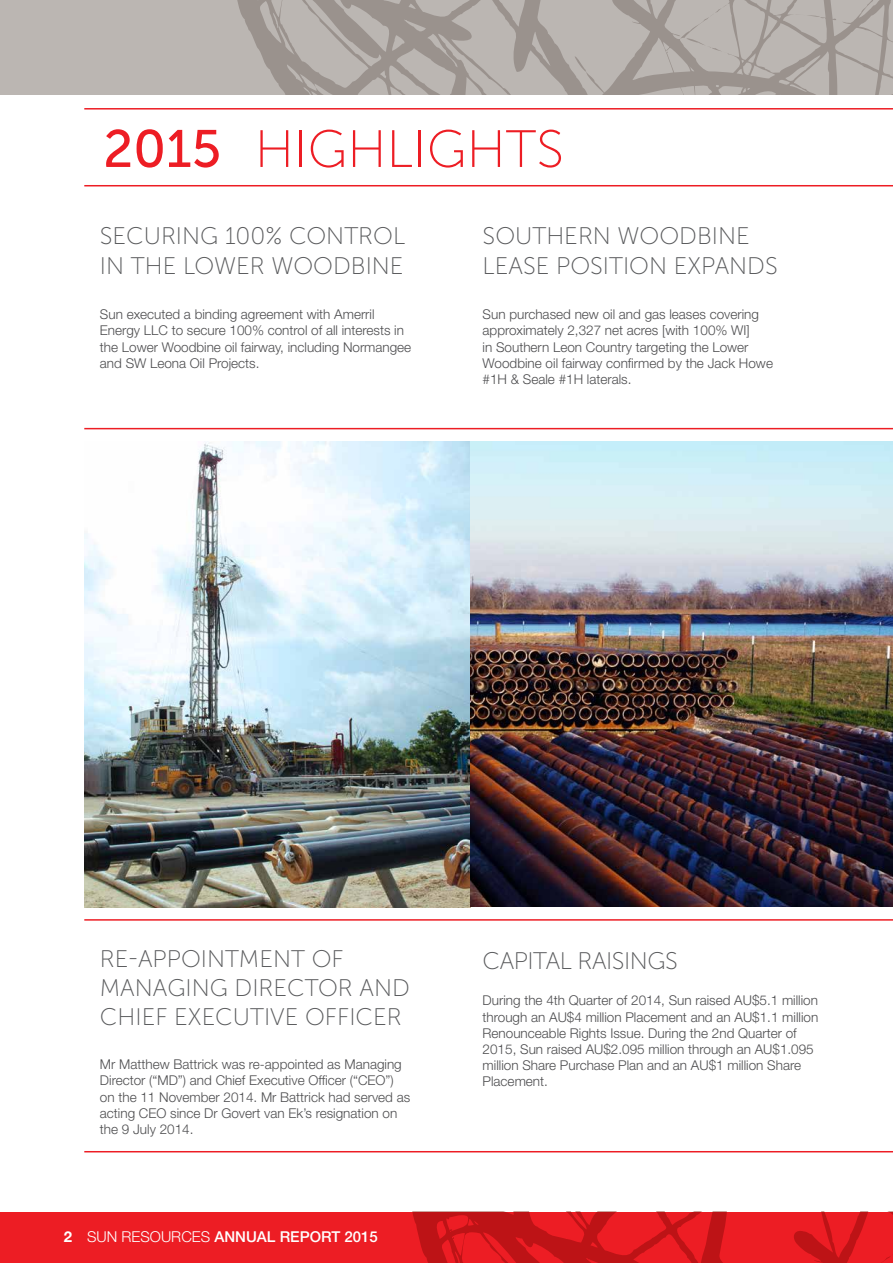
<style>
.page{position:relative;width:893px;height:1263px;background:#fff}
.page>*{position:absolute;margin:0;border:0;box-sizing:border-box;transform-origin:0 0}
.t1{font:52.5px "Museo Sans 100";color:#ed1d24}
.t2{font:52.5px "Museo Sans 500";color:#ed1d24}
.t3{font:24px/30px "Museo Sans 100";color:#58595b}
.t4{font:24px "Museo Sans 100";letter-spacing:-.02em;color:#58595b}
.t5{font:500 15px "Helvetica Neue LT Std";color:#fff}
.t6{font:300 13.5px/16.2px "Helvetica Neue LT Std";color:#4d4d4f}
.s1{font-weight:700}
.s2{font-weight:300}
</style>
<div class="page">
<hr style="left:84px;top:428px;width:809px;height:1px;background:#ed1d24">
<img style="left:84px;top:441px;width:387px;height:467px">
<img style="left:471px;top:441px;width:422px;height:465px">
<div style="left:0;top:0;width:893px;height:95px;background:#bbb6b2"></div>
<svg style="left:237px;top:0;width:656px;height:95px"></svg>
<hr style="left:84px;top:185px;width:809px;height:1px;background:#ed1d24">
<hr style="left:84px;top:108px;width:809px;height:2px;background:#ed1d24">
<hr style="left:84px;top:919px;width:809px;height:2px;background:#ed1d24">
<hr style="left:84px;top:1151px;width:809px;height:1px;background:#ed1d24">
<div style="left:0;top:1212px;width:893px;height:51px;background:#ed1d24"></div>
<svg style="left:412px;top:1212px;width:481px;height:51px"></svg>
<h1 class="t2" style="left:103px;top:120px;width:120px">2015</h1>
<h1 class="t1" style="left:255px;top:121px;width:311px">HIGHLIGHTS</h1>
<h2 class="t3" style="left:100px;top:221px;width:307px">SECURING 100% CONTROL<br>IN THE LOWER WOODBINE</h2>
<p class="t6" style="left:100px;top:306px;width:313px">Sun executed a binding agreement with Amerril Energy LLC to secure 100% control of all interests in the Lower Woodbine oil fairway, including Normangee and SW Leona Oil Projects.</p>
<h2 class="t3" style="left:483px;top:221px;width:297px">SOUTHERN WOODBINE<br>LEASE POSITION EXPANDS</h2>
<p class="t6" style="left:483px;top:306px;width:292px">Sun purchased new oil and gas leases covering approximately 2,327 net acres [with 100% WI]<br>in Southern Leon Country targeting the Lower Woodbine oil fairway confirmed by the Jack Howe #1H &amp; Seale #1H laterals.</p>
<h2 class="t3" style="left:100px;top:945px;width:311px;line-height:28.8px">RE-APPOINTMENT OF<br>MANAGING DIRECTOR AND<br>CHIEF EXECUTIVE OFFICER</h2>
<p class="t6" style="left:100px;top:1056px;width:312px">Mr Matthew Battrick was re-appointed as Managing Director (“MD”) and Chief Executive Officer (“CEO”) on the 11 November 2014. Mr Battrick had served as acting CEO since Dr Govert van Ek’s resignation on the 9 July 2014.</p>
<p class="t5" style="left:64px;top:1227px;width:316px"><span class="s1">2</span> <span class="s2">SUN RESOURCES</span> ANNUAL REPORT 2015</p>
<h2 class="t4" style="left:483px;top:948px;width:197px">CAPITAL RAISINGS</h2>
<p class="t6" style="left:483px;top:992px;width:337px">During the 4th Quarter of 2014, Sun raised AU$5.1 million through an AU$4 million Placement and an AU$1.1 million Renounceable Rights Issue. During the 2nd Quarter of 2015, Sun raised AU$2.095 million through an AU$1.095 million Share Purchase Plan and an AU$1 million Share Placement.</p>
</div>
